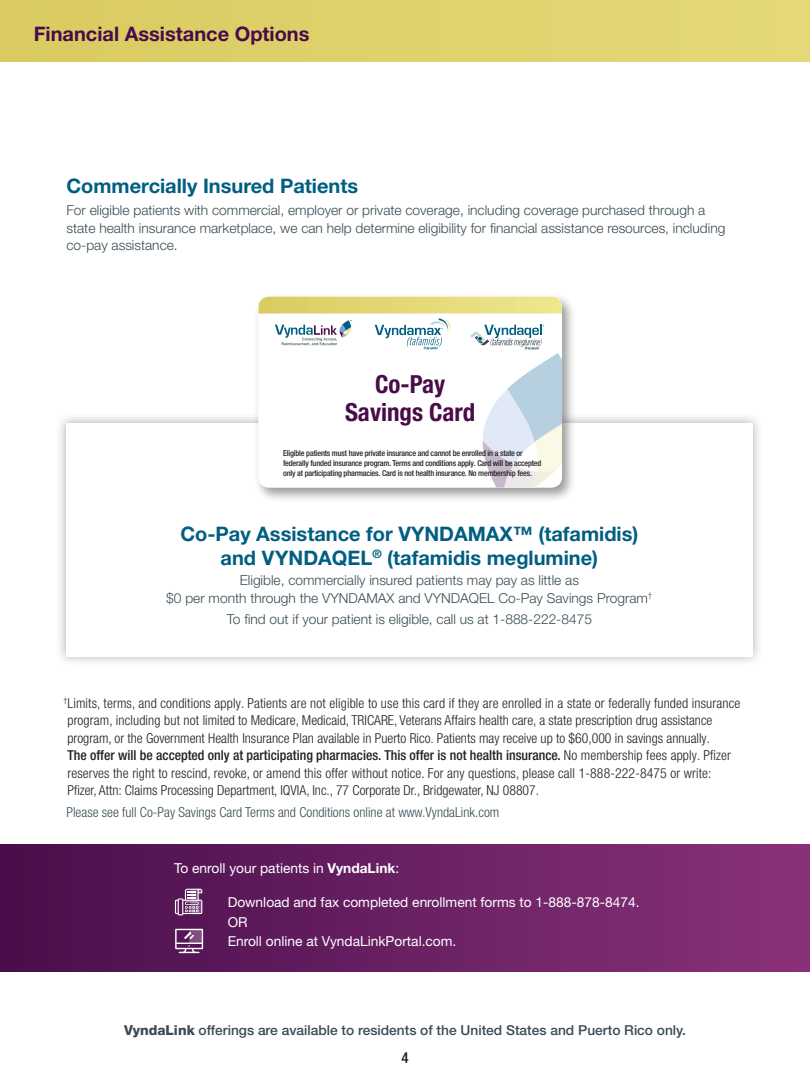
<style>
.page{position:relative;width:810px;height:1080px;background:#fff}
.page>*{position:absolute;margin:0;border:0;box-sizing:border-box;transform-origin:0 0}
.t1{font:700 condensed 25px/28.2px "Helvetica Neue LT Pro";color:#480c49;text-align:center}
.Subhead{font:700 20px/23.8px "Helvetica Neue LT Pro";color:#005e82;text-align:center}
.t2{font:700 20px "Helvetica Neue LT Pro";color:#480c49}
.t3{font:500 condensed 15px "Helvetica Neue LT Pro";color:#231f20}
.Reference_Footnote_C{font:300 condensed 13.75px/17.5px "Helvetica Neue LT Pro";color:#231f20}
.Body_Copy{font:300 13.75px/17.5px "Helvetica Neue LT Pro";color:#3a4b54;text-align:center}
.t4{font:13.75px/19.5px "Helvetica Neue LT Pro";color:#fff}
.t5{font:500 13.75px "Helvetica Neue LT Pro";color:#3a4b54}
.Reference_Footnote_C-2{font:300 condensed 13.75px "Helvetica Neue LT Pro";color:#3a4b54}
.t6{font:500 condensed 8.12px/10px "Helvetica Neue LT Pro";letter-spacing:-.02em;color:#231f20}
.s1{font-weight:500}
.s2{font-weight:700}
.s3{font-weight:800}
</style>
<div class="page">
<div style="left:0;top:845px;width:810px;height:126px;background:linear-gradient(to right,#470f4b,#8a327a)"></div>
<div style="left:175px;top:929px;width:28px;height:20px;border:1px solid #fff"></div>
<svg style="left:176px;top:930px;width:26px;height:24px"></svg>
<svg style="left:175px;top:889px;width:27px;height:26px"></svg>
<div style="left:0;top:0;width:810px;height:62px;background:#dfd26b"></div>
<div style="left:56px;top:413px;width:707px;height:254px;background:#231f20;opacity:.35"></div>
<div style="left:66px;top:423px;width:687px;height:233px;background:#fff"></div>
<div style="left:254px;top:292px;width:323px;height:210px;background:#231f20;opacity:.45"></div>
<svg style="left:258px;top:296px;width:304px;height:192px"></svg>
<p class="t2" style="left:34px;top:21px;width:277px">Financial Assistance Options</p>
<p class="Subhead" style="left:67px;top:173px;width:293px">Commercially Insured Patients</p>
<p class="Body_Copy" style="left:67px;top:201px;width:660px;text-align:left">For eligible patients with commercial, employer or private coverage, including coverage purchased through a state health insurance marketplace, we can help determine eligibility for financial assistance resources, including co-pay assistance.</p>
<p class="t1" style="left:345px;top:370px;width:132px">Co-Pay<br>Savings Card</p>
<p class="t6" style="left:283px;top:448px;width:260px">Eligible patients must have private insurance and cannot be enrolled in a state or federally funded insurance program. Terms and conditions apply. Card will be accepted only at participating pharmacies. Card is not health insurance. No membership fees.</p>
<p class="Subhead" style="left:180px;top:521px;width:460px">Co-Pay Assistance for VYNDAMAX™ (tafamidis) and VYNDAQEL<sup>®</sup> (tafamidis meglumine)</p>
<p class="Body_Copy" style="left:166px;top:571px;width:488px">Eligible, commercially insured patients may pay as little as<br>$0 per month through the VYNDAMAX and VYNDAQEL Co-Pay Savings Program<sup>†</sup></p>
<p class="Body_Copy" style="left:227px;top:610px;width:367px">To find out if your patient is eligible, call us at 1-888-222-8475</p>
<p class="Reference_Footnote_C" style="left:63px;top:694px;width:678px"><sup>†</sup>Limits, terms, and conditions apply. Patients are not eligible to use this card if they are enrolled in a state or federally funded insurance program, including but not limited to Medicare, Medicaid, TRICARE, Veterans Affairs health care, a state prescription drug assistance program, or the Government Health Insurance Plan available in Puerto Rico. Patients may receive up to $60,000 in savings annually.<br><span class="s1">The offer will be accepted only at participating pharmacies. This offer is not health insurance.</span> No membership fees apply. Pfizer reserves the right to rescind, revoke, or amend this offer without notice. For any questions, please call 1-888-222-8475 or write:<br>Pfizer, Attn: Claims Processing Department, IQVIA, Inc., 77 Corporate Dr., Bridgewater, NJ 08807.</p>
<p class="Reference_Footnote_C-2" style="left:67px;top:804px;width:434px">Please see full Co-Pay Savings Card Terms and Conditions online at www.VyndaLink.com</p>
<p class="t4" style="left:174px;top:858px;width:227px">To enroll your patients in <span class="s2">VyndaLink</span>:</p>
<p class="t4" style="left:228px;top:893px;width:413px">Download and fax completed enrollment forms to 1-888-878-8474.<br>OR</p>
<p class="t4" style="left:228px;top:931px;width:230px">Enroll online at VyndaLinkPortal.com.</p>
<p class="t5" style="left:124px;top:1022px;width:563px"><span class="s3">VyndaLink</span> offerings are available to residents of the United States and Puerto Rico only.</p>
<p class="t3" style="left:401px;top:1049px;width:9px">4</p>
</div>
